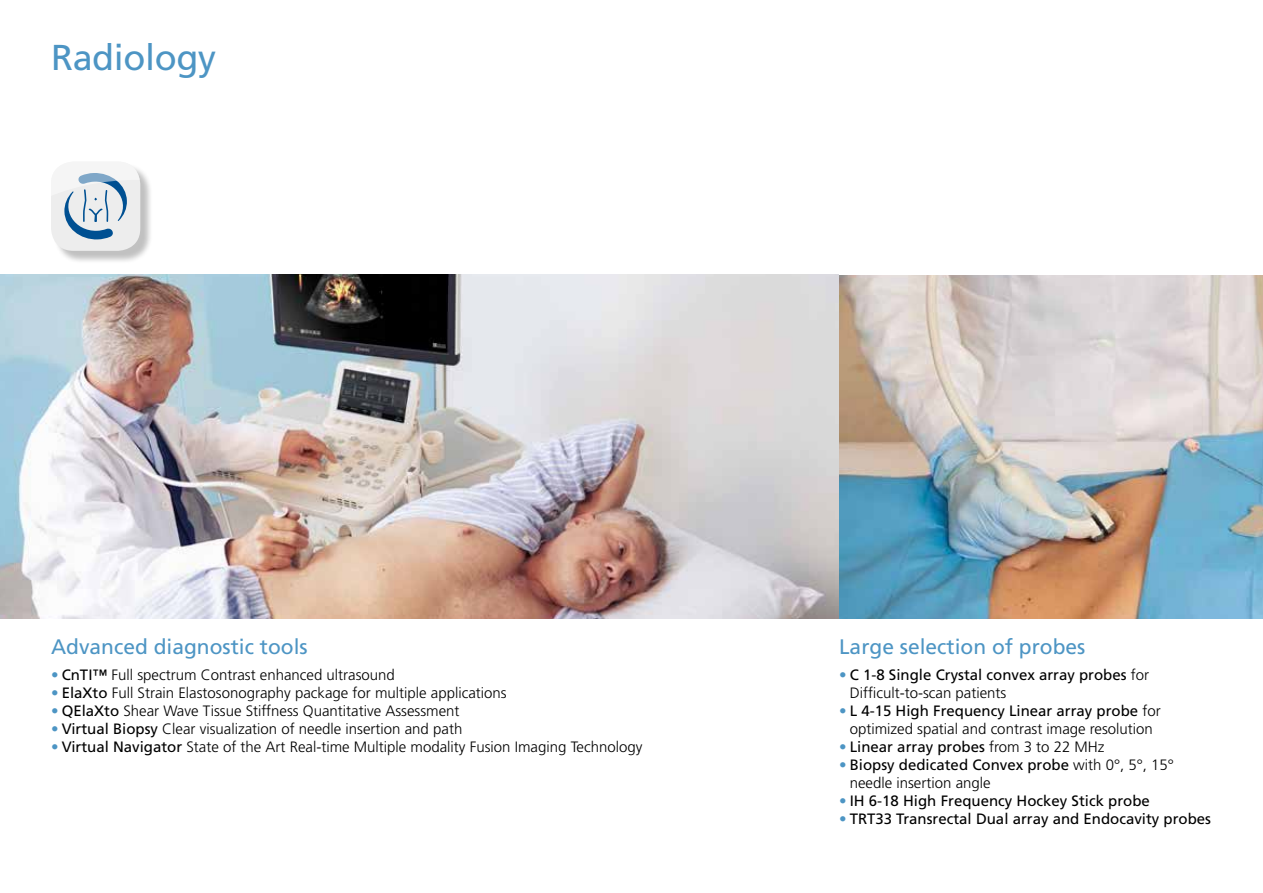
<style>
.page{position:relative;width:1263px;height:893px;background:#fff}
.page>*{position:absolute;margin:0;border:0;box-sizing:border-box;transform-origin:0 0}
.t1{font:36px "Frutiger";letter-spacing:-.01em;color:#4d95c4}
.t2{font:21px "Frutiger";color:#4d95c4}
.t3{font:300 15px/18px "Frutiger";color:#000;text-align:center}
.t4{font:15px/18px "Frutiger";color:#000}
.s1{font-weight:700;color:#4d95c4}
.s2{font-weight:400}
.s3{font-weight:300}
</style>
<div class="page">
<img style="left:0;top:274px;width:1263px;height:345px">
<div style="left:53px;top:164px;width:100px;height:100px;background:#000;opacity:.25"></div>
<svg style="left:51px;top:164px;width:89px;height:87px"></svg>
<h1 class="t1" style="left:51px;top:36px;width:167px">Radiology</h1>
<h2 class="t2" style="left:51px;top:634px;width:258px">Advanced diagnostic tools</h2>
<p class="t3" style="left:51px;top:666px;width:345px"><span class="s1">•</span> <span class="s2">CnTI™</span> Full spectrum Contrast enhanced ultrasound</p>
<p class="t3" style="left:51px;top:684px;width:457px"><span class="s1">•</span> <span class="s2">ElaXto</span> Full Strain Elastosonography package for multiple applications</p>
<p class="t3" style="left:51px;top:702px;width:410px"><span class="s1">•</span> <span class="s2">QElaXto</span> Shear Wave Tissue Stiffness Quantitative Assessment</p>
<p class="t3" style="left:51px;top:720px;width:413px"><span class="s1">•</span> <span class="s2">Virtual Biopsy</span> Clear visualization of needle insertion and path</p>
<p class="t3" style="left:51px;top:738px;width:593px"><span class="s1">•</span> <span class="s2">Virtual Navigator</span> State of the Art Real-time Multiple modality Fusion Imaging Technology</p>
<h2 class="t2" style="left:839px;top:634px;width:248px">Large selection of probes</h2>
<p class="t4" style="left:850px;top:666px;width:301px;text-indent:-11px"><span class="s1">•</span> C 1-8 Single Crystal convex array probes <span class="s3">for<br>Difficult-to-scan patients</span></p>
<p class="t3" style="left:839px;top:702px;width:323px"><span class="s1">•</span> <span class="s2">L 4-15 High Frequency Linear array probe</span> for optimized spatial and contrast image resolution</p>
<p class="t4" style="left:839px;top:738px;width:267px"><span class="s1">•</span> Linear array probes <span class="s3">from 3 to 22 MHz</span></p>
<p class="t3" style="left:850px;top:756px;width:325px;text-align:left;text-indent:-11px"><span class="s1">•</span> <span class="s2">Biopsy dedicated Convex probe</span> with 0°, 5°, 15° needle insertion angle</p>
<p class="t4" style="left:839px;top:792px;width:312px"><span class="s1">•</span> IH 6-18 High Frequency Hockey Stick probe</p>
<p class="t4" style="left:839px;top:810px;width:373px"><span class="s1">•</span> TRT33 Transrectal Dual array and Endocavity probes</p>
</div>
